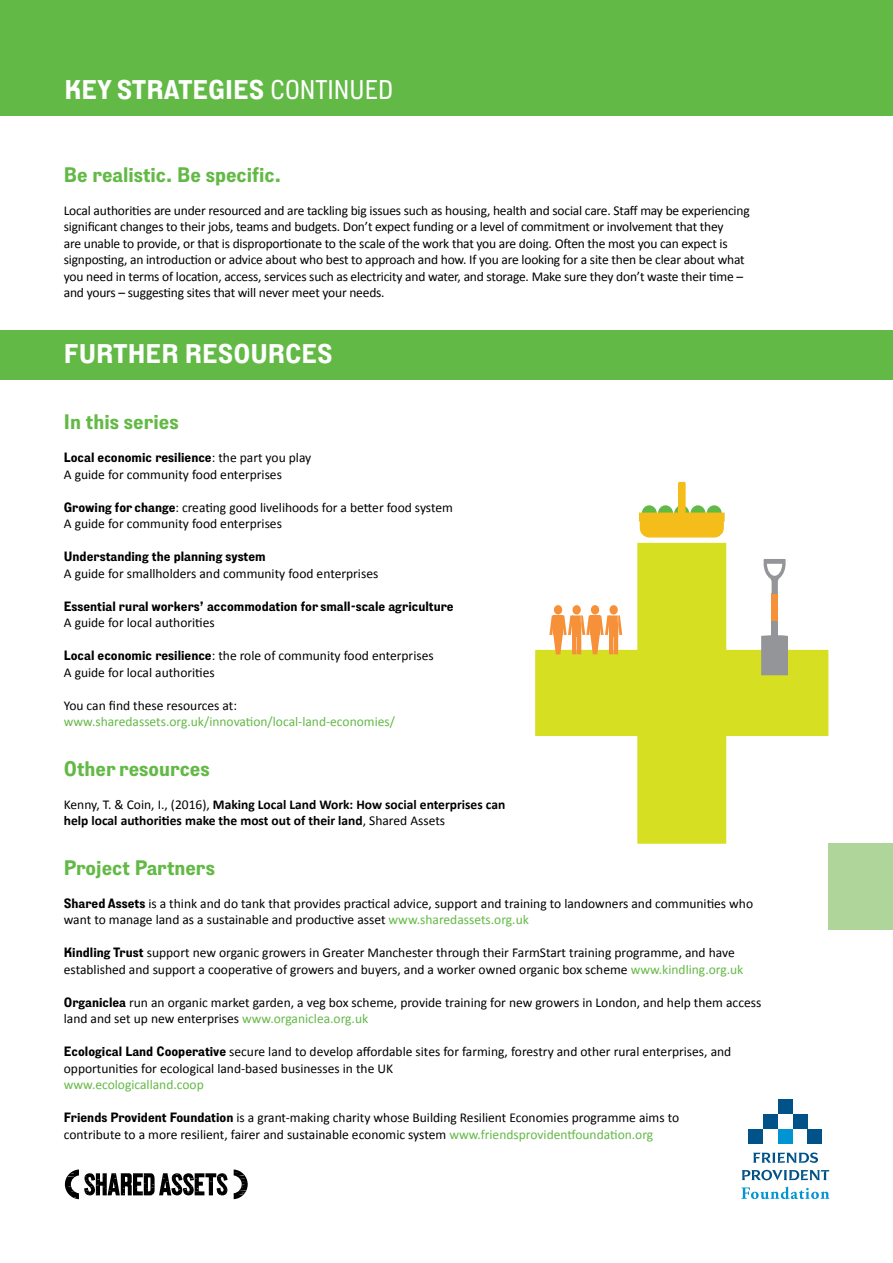
<style>
.page{position:relative;width:893px;height:1263px;background:#fff}
.page>*{position:absolute;margin:0;border:0;box-sizing:border-box;transform-origin:0 0}
.t1{font:700 27px "Lorimer";color:#fff}
.t2{font:700 21px "Lorimer";color:#63b946}
.t3{font:13.5px/16.5px "Calibri";color:#000}
.t4{font:700 13.5px "Lorimer";color:#000}
.t5{font:700 13.5px/16.5px "Calibri";color:#000}
.t6{font:13.5px "Calibri";color:#63b946}
.s1{font-weight:500}
.s2{font-family:"Calibri";font-weight:400}
.s3{font-family:"Lorimer";font-weight:700}
.s4{font-weight:400}
.s5{color:#63b946}
</style>
<div class="page">
<div style="left:828px;top:843px;width:65px;height:86px;background:#b0d59b"></div>
<div style="left:0;top:0;width:893px;height:116px;background:#63b946"></div>
<svg style="left:234px;top:1169px;width:14px;height:30px"></svg>
<svg style="left:65px;top:1169px;width:163px;height:30px"></svg>
<div style="left:0;top:330px;width:893px;height:50px;background:#63b946"></div>
<svg style="left:535px;top:543px;width:293px;height:301px;fill:#d7df23"></svg>
<div style="left:771px;top:593px;width:7px;height:32px;background:#f79139"></div>
<svg style="left:764px;top:559px;width:22px;height:35px"></svg>
<svg style="left:761px;top:634px;width:27px;height:41px"></svg>
<div style="left:771px;top:621px;width:7px;height:16px;background:#939598"></div>
<svg style="left:639px;top:482px;width:86px;height:55px"></svg>
<svg style="left:753px;top:1152px;width:65px;height:11px"></svg>
<svg style="left:742px;top:1170px;width:87px;height:10px"></svg>
<div style="left:778px;top:1099px;width:15px;height:15px;background:#005288"></div>
<div style="left:807px;top:1129px;width:15px;height:15px;background:#005288"></div>
<div style="left:763px;top:1114px;width:15px;height:15px;background:#005288"></div>
<div style="left:748px;top:1129px;width:15px;height:15px;background:#005288"></div>
<div style="left:793px;top:1114px;width:14px;height:15px;background:#005288"></div>
<div style="left:778px;top:1129px;width:15px;height:15px;background:#0194d3"></div>
<svg style="left:741px;top:1186px;width:88px;height:13px"></svg>
<div style="left:554px;top:605px;width:8px;height:9px;background:#f79139;border-radius:50%"></div>
<div style="left:572px;top:605px;width:9px;height:9px;background:#f79139;border-radius:50%"></div>
<div style="left:591px;top:605px;width:8px;height:9px;background:#f79139;border-radius:50%"></div>
<div style="left:609px;top:605px;width:9px;height:9px;background:#f79139;border-radius:50%"></div>
<svg style="left:549px;top:615px;width:73px;height:39px"></svg>
<h1 class="t1" style="left:65px;top:74px;width:330px">key strategies <span class="s1">CONTINUED</span></h1>
<h2 class="t2" style="left:64px;top:162px;width:219px">Be realistic. Be specific.</h2>
<p class="t3" style="left:64px;top:202px;width:687px">Local authorities are under resourced and are tackling big issues such as housing, health and social care. Staff may be experiencing significant changes to their jobs, teams and budgets. Don’t expect funding or a level of commitment or involvement that they<br>are unable to provide, or that is disproportionate to the scale of the work that you are doing. Often the most you can expect is signposting, an introduction or advice about who best to approach and how. If you are looking for a site then be clear about what you need in terms of location, access, services such as electricity and water, and storage. Make sure they don’t waste their time – and yours – suggesting sites that will never meet your needs.</p>
<h1 class="t1" style="left:64px;top:338px;width:270px">further resources</h1>
<h2 class="t2" style="left:64px;top:410px;width:116px">In this series</h2>
<p class="t4" style="left:64px;top:450px;width:249px">Local economic resilience<span class="s2">: the part you play</span></p>
<p class="t3" style="left:64px;top:466px;width:220px">A guide for community food enterprises</p>
<p class="t3" style="left:64px;top:499px;width:391px"><span class="s3">Growing for change</span>: creating good livelihoods for a better food system<br>A guide for community food enterprises</p>
<p class="t4" style="left:64px;top:549px;width:203px">Understanding the planning system</p>
<p class="t3" style="left:64px;top:565px;width:316px">A guide for smallholders and community food enterprises</p>
<p class="t4" style="left:64px;top:598px;width:391px">Essential rural workers’ accommodation for small-scale agriculture</p>
<p class="t3" style="left:64px;top:614px;width:152px">A guide for local authorities</p>
<p class="t3" style="left:64px;top:647px;width:371px"><span class="s3">Local economic resilience</span>: the role of community food enterprises<br>A guide for local authorities</p>
<p class="t3" style="left:64px;top:697px;width:175px">You can find these resources at:</p>
<p class="t6" style="left:64px;top:713px;width:333px">www.sharedassets.org.uk/innovation/local-land-economies/</p>
<h2 class="t2" style="left:64px;top:756px;width:147px">Other resources</h2>
<p class="t5" style="left:64px;top:796px;width:443px"><span class="s4">Kenny, T. &amp; Coin, I., (2016),</span> Making Local Land Work: How social enterprises can help local authorities make the most out of their land<span class="s4">, Shared Assets</span></p>
<h2 class="t2" style="left:64px;top:855px;width:153px">Project Partners</h2>
<p class="t3" style="left:64px;top:895px;width:691px"><span class="s3">Shared Assets</span> is a think and do tank that provides practical advice, support and training to landowners and communities who want to manage land as a sustainable and productive asset <span class="s5">www.sharedassets.org.uk</span></p>
<p class="t3" style="left:64px;top:944px;width:681px"><span class="s3">Kindling Trust</span> support new organic growers in Greater Manchester through their FarmStart training programme, and have established and support a cooperative of growers and buyers, and a worker owned organic box scheme <span class="s5">www.kindling.org.uk</span></p>
<p class="t3" style="left:64px;top:994px;width:699px"><span class="s3">Organiclea</span> run an organic market garden, a veg box scheme, provide training for new growers in London, and help them access land and set up new enterprises <span class="s5">www.organiclea.org.uk</span></p>
<p class="t3" style="left:64px;top:1043px;width:669px"><span class="s3">Ecological Land Cooperative</span> secure land to develop affordable sites for farming, forestry and other rural enterprises, and opportunities for ecological land-based businesses in the UK</p>
<p class="t6" style="left:64px;top:1076px;width:141px">www.ecologicalland.coop</p>
<p class="t3" style="left:64px;top:1109px;width:617px"><span class="s3">Friends Provident Foundation</span> is a grant-making charity whose Building Resilient Economies programme aims to contribute to a more resilient, fairer and sustainable economic system <span class="s5">www.friendsprovidentfoundation.org</span></p>
</div>
